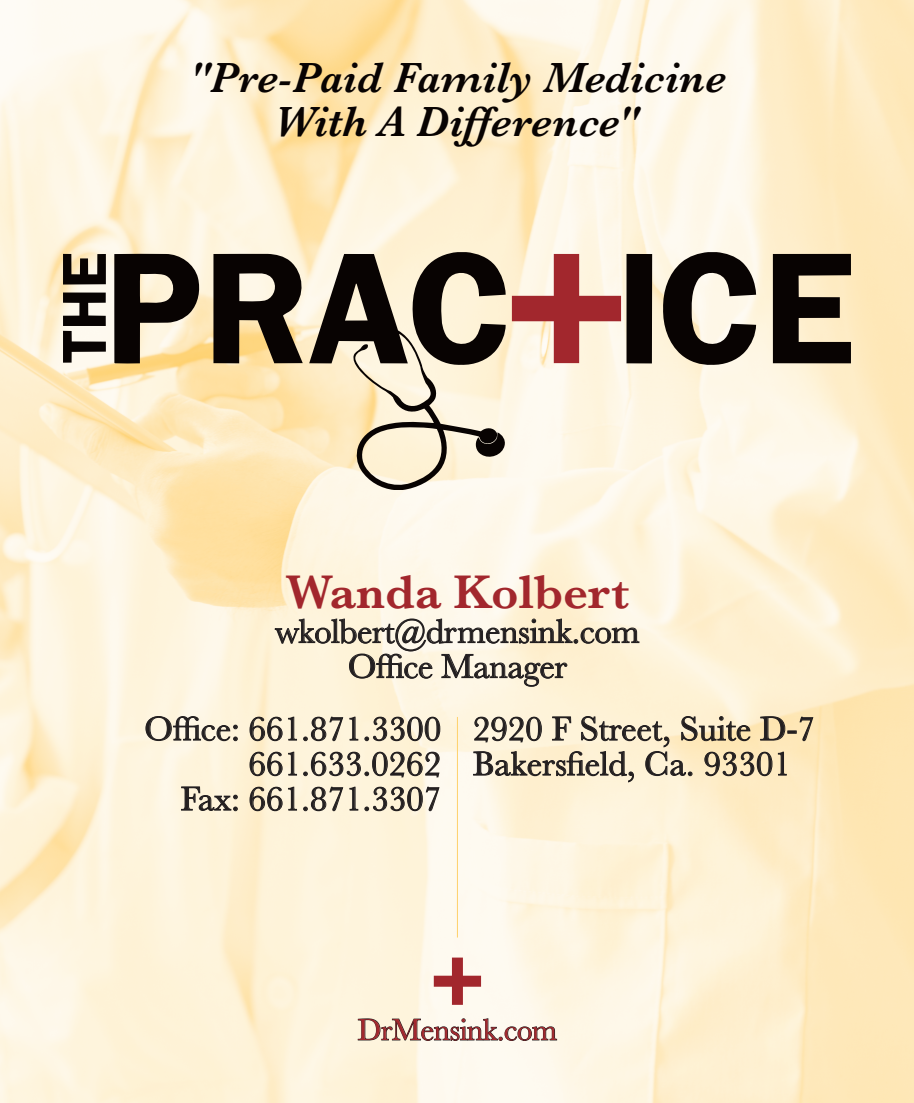
<style>
.page{position:relative;width:914px;height:1103px;background:#fff}
.page>*{position:absolute;margin:0;border:0;box-sizing:border-box;transform-origin:0 0}
.t1{font:600 49px "Baskerville MT Std";color:#a2272d}
.t2{font:italic 600 43.75px "Baskerville MT Std";color:#080302}
.t3{font:35px "Baskerville MT Std";color:#231f20}
.t4{font:31.5px "Baskerville MT Std";letter-spacing:-.02em;color:#a2272d}
</style>
<div class="page">
<img style="left:1px;top:1px;width:913px;height:1101px">
<svg style="left:358px;top:1018px;width:199px;height:22px"></svg>
<svg style="left:275px;top:618px;width:364px;height:68px;background:#ded5c0"></svg>
<svg style="left:473px;top:716px;width:340px;height:66px;background:#dccfb3"></svg>
<svg style="left:146px;top:716px;width:91px;height:25px;background:#cbc3b3"></svg>
<svg style="left:250px;top:716px;width:32px;height:25px"></svg>
<svg style="left:288px;top:716px;width:9px;height:24px"></svg>
<svg style="left:303px;top:716px;width:40px;height:25px"></svg>
<svg style="left:349px;top:716px;width:9px;height:24px"></svg>
<svg style="left:365px;top:716px;width:75px;height:25px;background:#c8bfac"></svg>
<svg style="left:250px;top:751px;width:32px;height:25px"></svg>
<svg style="left:288px;top:751px;width:9px;height:24px"></svg>
<svg style="left:303px;top:751px;width:136px;height:26px;background:#cbc2af"></svg>
<svg style="left:181px;top:786px;width:56px;height:25px"></svg>
<svg style="left:250px;top:786px;width:32px;height:25px"></svg>
<svg style="left:288px;top:786px;width:9px;height:24px"></svg>
<svg style="left:303px;top:786px;width:40px;height:25px"></svg>
<svg style="left:349px;top:786px;width:9px;height:24px"></svg>
<svg style="left:365px;top:786px;width:74px;height:25px;background:#ccc3b2"></svg>
<svg style="left:434px;top:957px;width:47px;height:47px"></svg>
<svg style="left:63px;top:252px;width:787px;height:238px;background:#c1b6a0"></svg>
<svg style="left:512px;top:254px;width:109px;height:109px;background:#d8a098"></svg>
<hr style="left:457px;top:717px;width:1px;height:220px;background:#fed16b">
<p class="t2" style="left:189px;top:52px;width:539px">"Pre-Paid Family Medicine</p>
<p class="t2" style="left:274px;top:96px;width:367px">With A Difference"</p>
<p class="t1" style="left:285px;top:563px;width:345px">Wanda Kolbert</p>
<p class="t3" style="left:275px;top:611px;width:366px">wkolbert@drmensink.com</p>
<p class="t3" style="left:348px;top:646px;width:221px">Office Manager</p>
<p class="t3" style="left:472px;top:708px;width:344px">2920 F Street, Suite D-7</p>
<p class="t3" style="left:472px;top:743px;width:319px">Bakersfield, Ca. 93301</p>
<p class="t3" style="left:144px;top:708px;width:298px">Office: 661.871.3300</p>
<p class="t3" style="left:248px;top:743px;width:194px">661.633.0262</p>
<p class="t3" style="left:180px;top:778px;width:262px">Fax: 661.871.3307</p>
<p class="t4" style="left:357px;top:1011px;width:201px">DrMensink.com</p>
</div>
